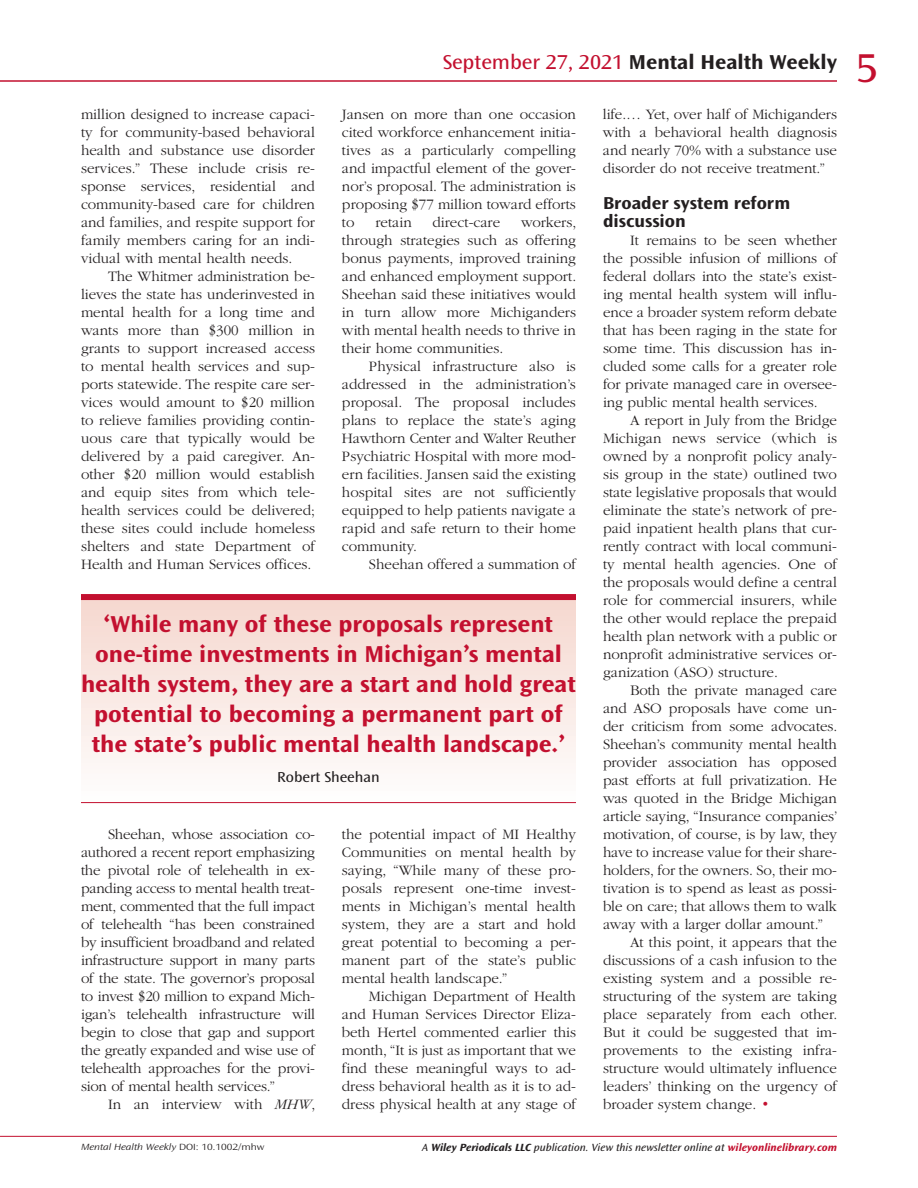
<style>
.page{position:relative;width:918px;height:1188px;background:#fff}
.page>*{position:absolute;margin:0;border:0;box-sizing:border-box;transform-origin:0 0}
.t1{font:semi-expanded 42px "Ocean Sans Std";color:#c3102f}
.t2{font:700 semi-expanded 24px/30px "Ocean Sans Std";color:#c3102f;text-align:center}
.t3{font:700 semi-expanded 21px "Ocean Sans Std";color:#231f20}
.t4{font:700 semi-expanded 18px/18px "Ocean Sans Std";color:#231f20}
.t5{font:300 15px/18px "ITC Garamond Std";color:#231f20;text-align:justify}
.t6{font:semi-expanded 15px "Ocean Sans Std";color:#231f20}
.t7{font:italic semi-expanded 10.8px "Ocean Sans Std";color:#231f20}
.t8{font:italic 300 expanded 9.3px "Ocean Sans Std";color:#231f20}
.s1{font-weight:400;color:#c3102f}
.s2{font-style:italic}
.s3{color:#c3102f}
.s4{font-style:normal}
.s5{font-weight:700}
.s6{font-weight:700;color:#c3102f}
</style>
<div class="page">
<hr style="left:0;top:1136px;width:837px;height:1px;background:#c3102f">
<hr style="left:0;top:81px;width:837px;height:1px;background:#c3102f">
<div style="left:81px;top:594px;width:495px;height:209px;background:linear-gradient(to bottom,#f5d6cd,#fefefe)"></div>
<div style="left:81px;top:594px;width:495px;height:6px;background:#c3102f"></div>
<hr style="left:81px;top:802px;width:495px;height:1px;background:#c3102f">
<h3 class="t3" style="left:443px;top:50px;width:396px"><span class="s1">September 27, 2021</span> Mental Health Weekly</h3>
<p class="t5" style="left:81px;top:105px;width:236px">million designed to increase capaci&shy;ty for community-based behavioral health and substance use disorder services.” These include crisis re&shy;sponse services, residential and community-based care for children and families, and respite support for family members caring for an indi&shy;vidual with mental health needs.</p>
<p class="t5" style="left:81px;top:267px;width:236px;text-indent:27px">The Whitmer administration be&shy;lieves the state has underinvested in mental health for a long time and wants more than $300 million in grants to support increased access to mental health services and sup&shy;ports statewide. The respite care ser&shy;vices would amount to $20 million to relieve families providing contin&shy;uous care that typically would be delivered by a paid caregiver. An&shy;other $20 million would establish and equip sites from which tele&shy;health services could be delivered; these sites could include homeless shelters and state Department of Health and Human Services offices.</p>
<p class="t5" style="left:342px;top:105px;width:236px">Jansen on more than one occasion cited workforce enhancement initia&shy;tives as a particularly compelling and impactful element of the gover&shy;nor’s proposal. The administration is proposing $77 million toward efforts to</p>
<p class="t5" style="left:342px;top:213px;width:236px;text-indent:179px">workers, through strategies such as offering bonus payments, improved training and enhanced employment support.<br>Sheehan said these initiatives would in turn allow more Michiganders with mental health needs to thrive in their home communities.</p>
<p class="t5" style="left:342px;top:357px;width:236px;text-indent:27px">Physical infrastructure also is addressed in the administration’s proposal. The proposal includes plans to replace the state’s aging Hawthorn Center and Walter Reuther Psychiatric Hospital with more mod&shy;ern facilities. Jansen said the existing hospital sites are not sufficiently equipped to help patients navigate a rapid and safe return to their home community.</p>
<p class="t5" style="left:369px;top:555px;width:208px">Sheehan offered a summation of</p>
<p class="t5" style="left:375px;top:213px;width:38px">retain</p>
<p class="t5" style="left:433px;top:213px;width:69px">direct-care</p>
<h2 class="t2" style="left:81px;top:609px;width:496px">‘While many of these proposals represent one-time investments in Michigan’s mental health system, they are a start and hold great potential to becoming a permanent part of the state’s public mental health landscape.’</h2>
<p class="t6" style="left:277px;top:768px;width:104px">Robert Sheehan</p>
<p class="t5" style="left:81px;top:825px;width:236px;text-indent:27px">Sheehan, whose association co&shy;authored a recent report emphasizing the pivotal role of telehealth in ex&shy;panding access to mental health treat&shy;ment, commented that the full impact of telehealth “has been constrained by insufficient broadband and related infrastructure support in many parts of the state. The governor’s proposal to invest $20 million to expand Mich&shy;igan’s telehealth infrastructure will begin to close that gap and support the greatly expanded and wise use of telehealth approaches for the provi&shy;sion of mental health services.”</p>
<p class="t5" style="left:108px;top:1095px;width:209px">In an interview with <span class="s2">MHW</span>,</p>
<p class="t5" style="left:342px;top:825px;width:236px">the potential impact of MI Healthy Communities on mental health by saying, “While many of these pro&shy;posals represent one-time invest&shy;ments in Michigan’s mental health system, they are a start and hold great potential to becoming a per&shy;manent part of the state’s public mental health landscape.”</p>
<p class="t5" style="left:342px;top:987px;width:236px;text-indent:27px">Michigan Department of Health and Human Services Director Eliza&shy;beth Hertel commented earlier this month, “It is just as important that we find these meaningful ways to ad&shy;dress behavioral health as it is to ad&shy;dress physical health at any stage of</p>
<p class="t5" style="left:603px;top:105px;width:236px">life.… Yet, over half of Michiganders with a behavioral health diagnosis and nearly 70% with a substance use disorder do not receive treatment.”</p>
<p class="t4" style="left:603px;top:194px;width:189px">Broader system reform discussion</p>
<p class="t5" style="left:603px;top:231px;width:236px;text-indent:27px">It remains to be seen whether the possible infusion of millions of federal dollars into the state’s exist&shy;ing mental health system will influ&shy;ence a broader system reform debate that has been raging in the state for some time. This discussion has in&shy;cluded some calls for a greater role for private managed care in oversee&shy;ing public mental health services.</p>
<p class="t5" style="left:603px;top:411px;width:236px;text-indent:27px">A report in July from the Bridge Michigan news service (which is owned by a nonprofit policy analy&shy;sis group in the state) outlined two state legislative proposals that would eliminate the state’s network of pre&shy;paid inpatient health plans that cur&shy;rently contract with local communi&shy;ty mental health agencies. One of the proposals would define a central role for commercial insurers, while the other would replace the prepaid health plan network with a public or nonprofit administrative services or&shy;ganization (ASO) structure.</p>
<p class="t5" style="left:630px;top:681px;width:208px">Both the private managed care</p>
<p class="t5" style="left:603px;top:699px;width:235px">and ASO proposals have come un-</p>
<p class="t5" style="left:603px;top:717px;width:236px">der criticism from some advocates.</p>
<p class="t5" style="left:603px;top:735px;width:236px">Sheehan’s community mental health</p>
<p class="t5" style="left:603px;top:753px;width:235px">provider association has opposed</p>
<p class="t5" style="left:603px;top:771px;width:235px">past efforts at full privatization. He</p>
<p class="t5" style="left:603px;top:789px;width:235px">was quoted in the Bridge Michigan</p>
<p class="t5" style="left:603px;top:807px;width:236px">article saying, “Insurance companies’</p>
<p class="t5" style="left:603px;top:825px;width:235px">motivation, of course, is by law, they</p>
<p class="t5" style="left:603px;top:843px;width:236px">have to increase value for their share-</p>
<p class="t5" style="left:603px;top:861px;width:236px">holders, for the owners. So, their mo-</p>
<p class="t5" style="left:603px;top:879px;width:235px">tivation is to spend as least as possi-</p>
<p class="t5" style="left:603px;top:897px;width:236px">ble on care; that allows them to walk</p>
<p class="t5" style="left:603px;top:915px;width:222px">away with a larger dollar amount.”</p>
<p class="t5" style="left:630px;top:933px;width:208px">At this point, it appears that the</p>
<p class="t5" style="left:603px;top:951px;width:236px">discussions of a cash infusion to the</p>
<p class="t5" style="left:603px;top:969px;width:235px">existing system and a possible re-</p>
<p class="t5" style="left:603px;top:987px;width:235px">structuring of the system are taking</p>
<p class="t5" style="left:603px;top:1005px;width:236px">place separately from each other.</p>
<p class="t5" style="left:603px;top:1023px;width:235px">But it could be suggested that im-</p>
<p class="t5" style="left:603px;top:1041px;width:236px">provements to the existing infra-</p>
<p class="t5" style="left:603px;top:1059px;width:236px">structure would ultimately influence</p>
<p class="t5" style="left:603px;top:1077px;width:235px">leaders’ thinking on the urgency of</p>
<p class="t5" style="left:603px;top:1095px;width:169px">broader system change. <span class="s3">•</span></p>
<p class="t8" style="left:81px;top:1142px;width:185px">Mental Health Weekly <span class="s4">DOI: 10.1002/mhw</span></p>
<p class="t7" style="left:422px;top:1141px;width:416px">A <span class="s5">Wiley Periodicals LLC</span> publication. View this newsletter online at <span class="s6">wileyonlinelibrary.com</span></p>
<h1 class="t1" style="left:855px;top:45px;width:24px">5</h1>
</div>
